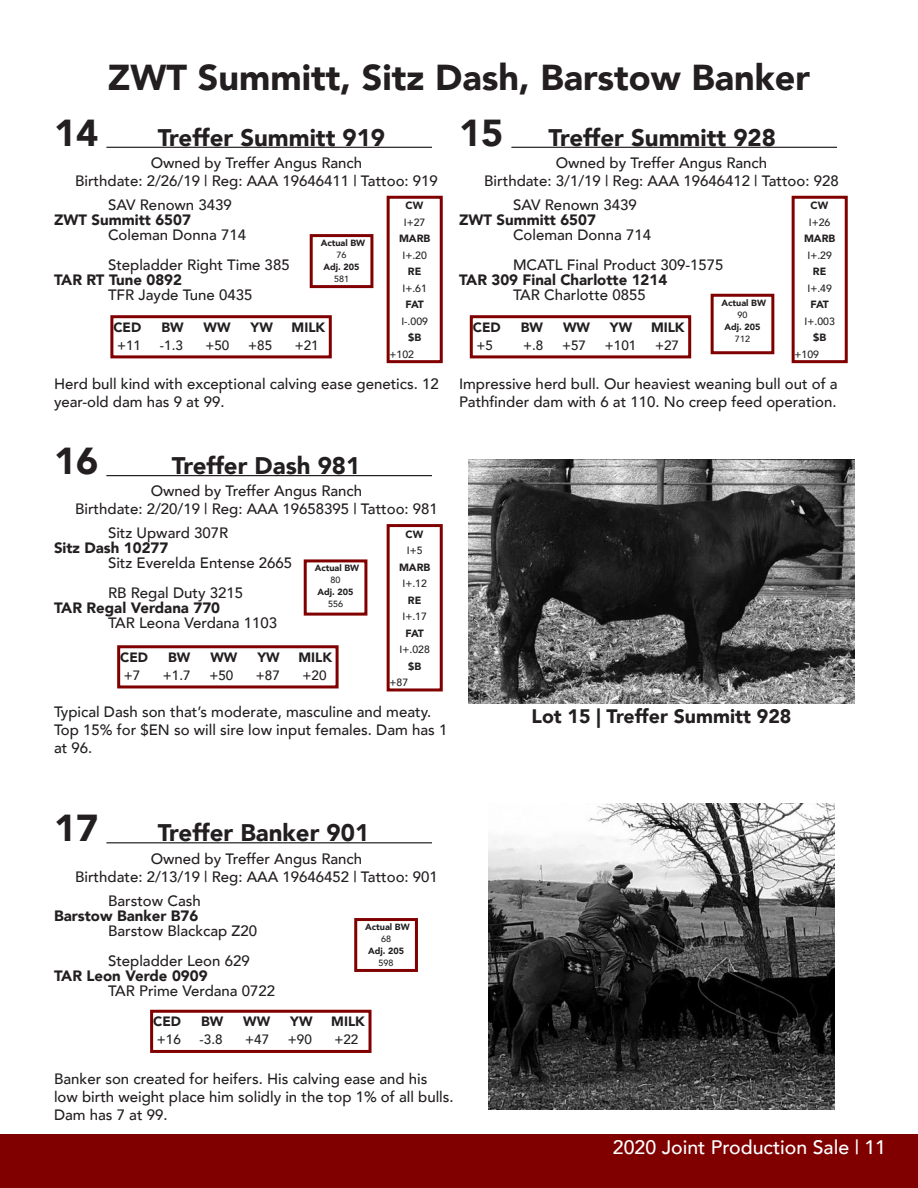
<style>
.page{position:relative;width:918px;height:1188px;background:#fff}
.page>*{position:absolute;margin:0;border:0;box-sizing:border-box;transform-origin:0 0}
.t1{font:900 37.5px "Avenir";color:#231f20}
.t2{font:900 36px "Avenir";color:#231f20}
.t3{font:900 24px "Avenir";color:#231f20}
.t4{font:500 19.5px "Avenir";color:#fff}
.t5{font:900 19.5px "Avenir";color:#231f20}
.t6{font:500 15px/18px "Avenir";color:#231f20}
.t7{font:900 15px "Avenir";color:#231f20}
.t8{font:500 13.5px "Avenir";color:#231f20}
.t9{font:900 13.5px "Avenir";color:#231f20}
.t10{font:500 10.5px/16.5px "Avenir";color:#231f20}
.t11{font:900 10.5px "Avenir";color:#231f20}
.t12{font:900 9px "Avenir";color:#231f20}
.t13{font:500 9px "Avenir";color:#231f20}
.s1{font-weight:900}
</style>
<div class="page">
<div style="left:0;top:1134px;width:918px;height:54px;background:#800000"></div>
<hr style="left:106px;top:147px;width:326px;height:1px;background:#231f20">
<div style="left:110px;top:315px;width:222px;height:43px;border:3px solid #800000"></div>
<div style="left:387px;top:196px;width:56px;height:167px;border:3px solid #800000"></div>
<div style="left:310px;top:234px;width:63px;height:54px;border:3px solid #800000"></div>
<hr style="left:511px;top:147px;width:326px;height:1px;background:#231f20">
<div style="left:470px;top:315px;width:221px;height:43px;border:3px solid #800000"></div>
<div style="left:792px;top:196px;width:56px;height:167px;border:3px solid #800000"></div>
<div style="left:711px;top:294px;width:63px;height:60px;border:3px solid #800000"></div>
<hr style="left:106px;top:475px;width:326px;height:1px;background:#231f20">
<div style="left:117px;top:645px;width:222px;height:43px;border:3px solid #800000"></div>
<div style="left:387px;top:524px;width:56px;height:167px;border:3px solid #800000"></div>
<div style="left:304px;top:559px;width:63px;height:57px;border:3px solid #800000"></div>
<hr style="left:106px;top:842px;width:326px;height:1px;background:#231f20">
<div style="left:150px;top:1010px;width:222px;height:43px;border:3px solid #800000"></div>
<div style="left:354px;top:918px;width:64px;height:54px;border:3px solid #800000"></div>
<img style="left:468px;top:460px;width:387px;height:243px">
<img style="left:488px;top:804px;width:347px;height:306px">
<p class="t2" style="left:108px;top:47px;width:704px">ZWT Summitt, Sitz Dash, Barstow Banker</p>
<p class="t1" style="left:54px;top:100px;width:46px">14</p>
<p class="t3" style="left:158px;top:117px;width:229px">Treffer Summitt 919</p>
<p class="t6" style="left:151px;top:153px;width:213px">Owned by Treffer Angus Ranch</p>
<p class="t6" style="left:75px;top:171px;width:364px">Birthdate: 2/26/19 | Reg: AAA 19646411 | Tattoo: 919</p>
<p class="t6" style="left:108px;top:195px;width:125px">SAV Renown 3439</p>
<p class="t7" style="left:54px;top:207px;width:138px">ZWT Summitt 6507</p>
<p class="t6" style="left:108px;top:225px;width:140px">Coleman Donna 714</p>
<p class="t6" style="left:108px;top:255px;width:183px">Stepladder Right Time 385</p>
<p class="t7" style="left:54px;top:267px;width:130px">TAR RT Tune 0892</p>
<p class="t6" style="left:108px;top:285px;width:146px">TFR Jayde Tune 0435</p>
<p class="t9" style="left:113px;top:315px;width:29px">CED</p>
<p class="t9" style="left:161px;top:315px;width:24px">BW</p>
<p class="t9" style="left:204px;top:315px;width:28px">WW</p>
<p class="t9" style="left:251px;top:315px;width:24px">YW</p>
<p class="t9" style="left:292px;top:315px;width:35px">MILK</p>
<p class="t8" style="left:117px;top:333px;width:26px">+11</p>
<p class="t8" style="left:160px;top:333px;width:25px">-1.3</p>
<p class="t8" style="left:205px;top:333px;width:26px">+50</p>
<p class="t8" style="left:248px;top:333px;width:26px">+85</p>
<p class="t8" style="left:295px;top:333px;width:26px">+21</p>
<p class="t11" style="left:406px;top:197px;width:19px">CW</p>
<p class="t10" style="left:404px;top:213px;width:23px">I+27</p>
<p class="t11" style="left:399px;top:230px;width:33px">MARB</p>
<p class="t10" style="left:402px;top:246px;width:26px">I+.20</p>
<p class="t11" style="left:408px;top:263px;width:15px">RE</p>
<p class="t10" style="left:402px;top:279px;width:26px">I+.61</p>
<p class="t11" style="left:405px;top:296px;width:20px">FAT</p>
<p class="t10" style="left:401px;top:312px;width:28px">I-.009</p>
<p class="t10" style="left:390px;top:329px;width:33px;text-indent:19px"><span class="s1">$B </span>+102</p>
<p class="t6" style="left:54px;top:374px;width:386px">Herd bull kind with exceptional calving ease genetics. 12 year-old dam has 9 at 99.</p>
<p class="t12" style="left:321px;top:235px;width:46px">Actual BW</p>
<p class="t13" style="left:337px;top:247px;width:12px">76</p>
<p class="t12" style="left:324px;top:259px;width:37px">Adj. 205</p>
<p class="t13" style="left:334px;top:271px;width:17px">581</p>
<p class="t1" style="left:459px;top:100px;width:46px">15</p>
<p class="t3" style="left:549px;top:117px;width:229px">Treffer Summitt 928</p>
<p class="t6" style="left:556px;top:153px;width:213px">Owned by Treffer Angus Ranch</p>
<p class="t6" style="left:484px;top:171px;width:356px">Birthdate: 3/1/19 | Reg: AAA 19646412 | Tattoo: 928</p>
<p class="t6" style="left:513px;top:195px;width:125px">SAV Renown 3439</p>
<p class="t7" style="left:459px;top:207px;width:138px">ZWT Summitt 6507</p>
<p class="t6" style="left:513px;top:225px;width:140px">Coleman Donna 714</p>
<p class="t6" style="left:513px;top:255px;width:212px">MCATL Final Product 309-1575</p>
<p class="t7" style="left:459px;top:267px;width:210px">TAR 309 Final Charlotte 1214</p>
<p class="t6" style="left:513px;top:285px;width:134px">TAR Charlotte 0855</p>
<p class="t9" style="left:473px;top:315px;width:29px">CED</p>
<p class="t9" style="left:521px;top:315px;width:24px">BW</p>
<p class="t9" style="left:563px;top:315px;width:28px">WW</p>
<p class="t9" style="left:610px;top:315px;width:24px">YW</p>
<p class="t9" style="left:651px;top:315px;width:35px">MILK</p>
<p class="t8" style="left:477px;top:333px;width:18px">+5</p>
<p class="t8" style="left:523px;top:333px;width:22px">+.8</p>
<p class="t8" style="left:562px;top:333px;width:26px">+57</p>
<p class="t8" style="left:605px;top:333px;width:33px">+101</p>
<p class="t8" style="left:655px;top:333px;width:26px">+27</p>
<p class="t11" style="left:811px;top:197px;width:19px">CW</p>
<p class="t10" style="left:809px;top:213px;width:23px">I+26</p>
<p class="t11" style="left:804px;top:230px;width:33px">MARB</p>
<p class="t10" style="left:807px;top:246px;width:26px">I+.29</p>
<p class="t11" style="left:813px;top:263px;width:15px">RE</p>
<p class="t10" style="left:807px;top:279px;width:26px">I+.49</p>
<p class="t11" style="left:810px;top:296px;width:20px">FAT</p>
<p class="t10" style="left:805px;top:312px;width:32px">I+.003</p>
<p class="t10" style="left:795px;top:329px;width:33px;text-indent:19px"><span class="s1">$B </span>+109</p>
<p class="t6" style="left:459px;top:374px;width:380px">Impressive herd bull. Our heaviest weaning bull out of a<br>Pathfinder dam with 6 at 110. No creep feed operation.</p>
<p class="t12" style="left:722px;top:295px;width:46px">Actual BW</p>
<p class="t13" style="left:737px;top:307px;width:12px">90</p>
<p class="t12" style="left:725px;top:319px;width:37px">Adj. 205</p>
<p class="t13" style="left:735px;top:331px;width:17px">712</p>
<p class="t1" style="left:54px;top:429px;width:46px">16</p>
<p class="t3" style="left:172px;top:445px;width:190px">Treffer Dash 981</p>
<p class="t6" style="left:151px;top:481px;width:213px">Owned by Treffer Angus Ranch</p>
<p class="t6" style="left:75px;top:499px;width:364px">Birthdate: 2/20/19 | Reg: AAA 19658395 | Tattoo: 981</p>
<p class="t6" style="left:108px;top:523px;width:122px">Sitz Upward 307R</p>
<p class="t7" style="left:54px;top:535px;width:116px">Sitz Dash 10277</p>
<p class="t6" style="left:108px;top:553px;width:186px">Sitz Everelda Entense 2665</p>
<p class="t6" style="left:108px;top:583px;width:137px">RB Regal Duty 3215</p>
<p class="t7" style="left:54px;top:595px;width:168px">TAR Regal Verdana 770</p>
<p class="t6" style="left:108px;top:613px;width:171px">TAR Leona Verdana 1103</p>
<p class="t9" style="left:120px;top:646px;width:29px">CED</p>
<p class="t9" style="left:168px;top:646px;width:24px">BW</p>
<p class="t9" style="left:210px;top:646px;width:28px">WW</p>
<p class="t9" style="left:257px;top:646px;width:24px">YW</p>
<p class="t9" style="left:298px;top:646px;width:35px">MILK</p>
<p class="t8" style="left:124px;top:663px;width:18px">+7</p>
<p class="t8" style="left:163px;top:663px;width:29px">+1.7</p>
<p class="t8" style="left:209px;top:663px;width:26px">+50</p>
<p class="t8" style="left:256px;top:663px;width:26px">+87</p>
<p class="t8" style="left:303px;top:663px;width:26px">+20</p>
<p class="t11" style="left:406px;top:525px;width:19px">CW</p>
<p class="t10" style="left:407px;top:542px;width:17px">I+5</p>
<p class="t11" style="left:399px;top:558px;width:33px">MARB</p>
<p class="t10" style="left:402px;top:575px;width:26px">I+.12</p>
<p class="t11" style="left:408px;top:591px;width:15px">RE</p>
<p class="t10" style="left:402px;top:608px;width:26px">I+.17</p>
<p class="t11" style="left:405px;top:624px;width:20px">FAT</p>
<p class="t10" style="left:400px;top:641px;width:32px">I+.028</p>
<p class="t10" style="left:390px;top:657px;width:33px;text-indent:19px"><span class="s1">$B </span>+87</p>
<p class="t6" style="left:54px;top:702px;width:395px">Typical Dash son that’s moderate, masculine and meaty.<br>Top 15% for $EN so will sire low input females. Dam has 1 at 96.</p>
<p class="t12" style="left:315px;top:561px;width:46px">Actual BW</p>
<p class="t13" style="left:331px;top:573px;width:12px">80</p>
<p class="t12" style="left:318px;top:585px;width:37px">Adj. 205</p>
<p class="t13" style="left:328px;top:597px;width:17px">556</p>
<p class="t5" style="left:532px;top:699px;width:261px">Lot 15 | Treffer Summitt 928</p>
<p class="t1" style="left:54px;top:796px;width:46px">17</p>
<p class="t3" style="left:158px;top:812px;width:213px">Treffer Banker 901</p>
<p class="t6" style="left:151px;top:848px;width:213px">Owned by Treffer Angus Ranch</p>
<p class="t6" style="left:75px;top:866px;width:364px">Birthdate: 2/13/19 | Reg: AAA 19646452 | Tattoo: 901</p>
<p class="t6" style="left:108px;top:890px;width:94px">Barstow Cash</p>
<p class="t7" style="left:54px;top:902px;width:146px">Barstow Banker B76</p>
<p class="t6" style="left:108px;top:920px;width:151px">Barstow Blackcap Z20</p>
<p class="t6" style="left:108px;top:950px;width:143px">Stepladder Leon 629</p>
<p class="t7" style="left:54px;top:962px;width:155px">TAR Leon Verde 0909</p>
<p class="t6" style="left:108px;top:980px;width:169px">TAR Prime Verdana 0722</p>
<p class="t9" style="left:153px;top:1010px;width:29px">CED</p>
<p class="t9" style="left:201px;top:1010px;width:24px">BW</p>
<p class="t9" style="left:243px;top:1010px;width:28px">WW</p>
<p class="t9" style="left:290px;top:1010px;width:24px">YW</p>
<p class="t9" style="left:331px;top:1010px;width:35px">MILK</p>
<p class="t8" style="left:157px;top:1028px;width:26px">+16</p>
<p class="t8" style="left:200px;top:1028px;width:25px">-3.8</p>
<p class="t8" style="left:245px;top:1028px;width:26px">+47</p>
<p class="t8" style="left:288px;top:1028px;width:26px">+90</p>
<p class="t8" style="left:334px;top:1028px;width:26px">+22</p>
<p class="t6" style="left:54px;top:1069px;width:401px">Banker son created for heifers. His calving ease and his low birth weight place him solidly in the top 1% of all bulls.<br>Dam has 7 at 99.</p>
<p class="t12" style="left:365px;top:919px;width:46px">Actual BW</p>
<p class="t13" style="left:381px;top:931px;width:12px">68</p>
<p class="t12" style="left:368px;top:943px;width:37px">Adj. 205</p>
<p class="t13" style="left:379px;top:955px;width:17px">598</p>
<h3 class="t4" style="left:613px;top:1130px;width:275px">2020 Joint Production Sale | 11</h3>
</div>
